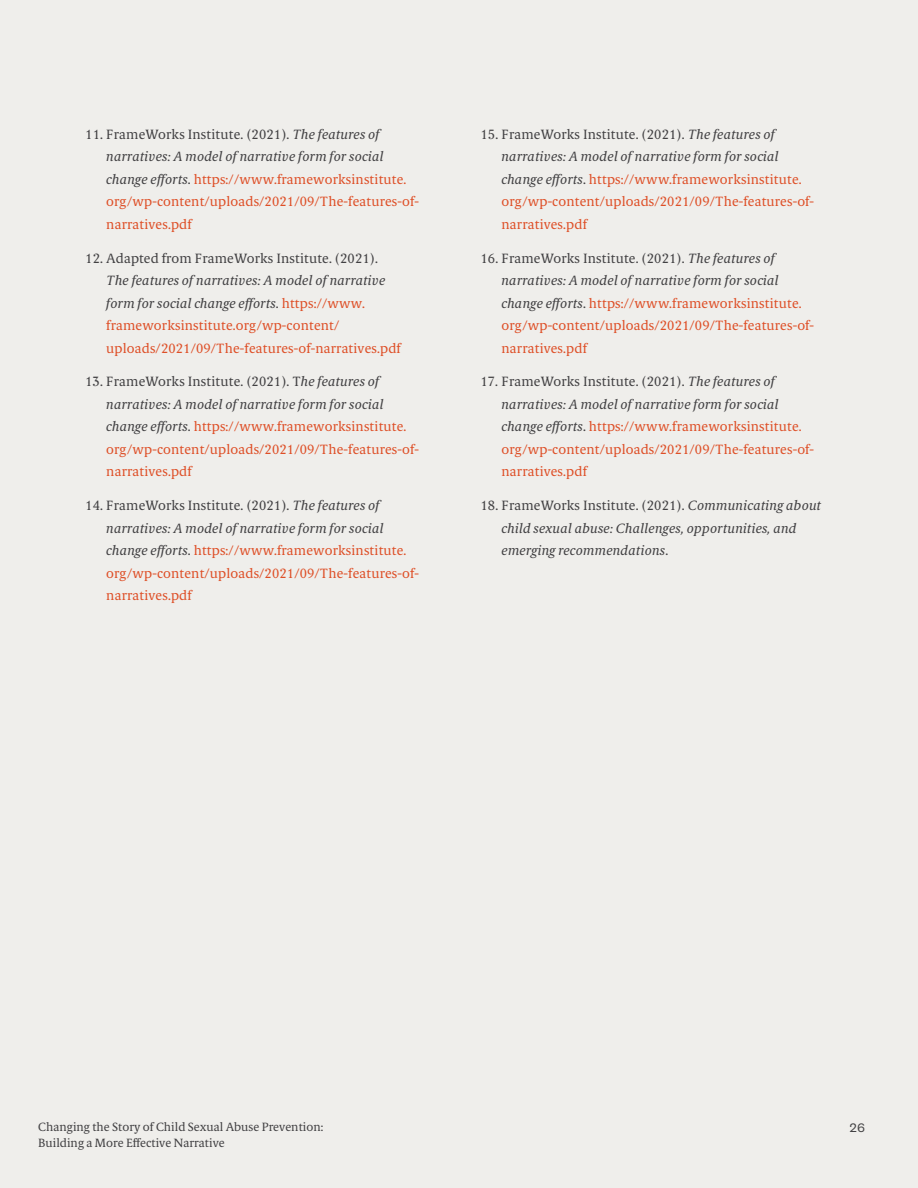
<style>
.page{position:relative;width:918px;height:1188px;background:#efeeeb}
.page>*{position:absolute;margin:0;border:0;box-sizing:border-box;transform-origin:0 0}
.t1{font:13.5px/22.5px "Berlingske Serif Tx";letter-spacing:.01em;color:#de4f27}
.t2{font:italic 13.5px/22.5px "Berlingske Serif Tx";letter-spacing:.01em;color:#424143}
.t3{font:13.5px "Berlingske Serif Tx";letter-spacing:.01em;color:#424143}
.t4{font:13.5px "Founders Grotesk Text";color:#424143}
.t5{font:12px "Berlingske Serif Tx";color:#424143}
.s1{color:#424143}
.s2{font-style:italic;color:#424143}
.s3{font-style:normal}
</style>
<div class="page">
<p class="t1" style="left:106px;top:123px;width:314px;text-indent:-21px"><span class="s1">11. FrameWorks Institute. (2021).</span> <span class="s2">The features of narratives: A model of narrative form for social change efforts</span><span class="s1">.</span> https://www.frameworksinstitute. org/wp-content/uploads/2021/09/The-features-of&shy;narratives.pdf</p>
<p class="t3" style="left:85px;top:248px;width:294px">12. Adapted from FrameWorks Institute. (2021).</p>
<p class="t1" style="left:106px;top:269px;width:296px"><span class="s2">The features of narratives: A model of narrative form for social change efforts</span><span class="s1">.</span> https://www. frameworksinstitute.org/wp-content/ uploads/2021/09/The-features-of-narratives.pdf</p>
<p class="t1" style="left:106px;top:370px;width:314px;text-indent:-21px"><span class="s1">13. FrameWorks Institute. (2021). T</span><span class="s2">he features of narratives: A model of narrative form for social change efforts</span><span class="s1">.</span> https://www.frameworksinstitute. org/wp-content/uploads/2021/09/The-features-of&shy;narratives.pdf</p>
<p class="t1" style="left:106px;top:494px;width:314px;text-indent:-21px"><span class="s1">14. FrameWorks Institute. (2021).</span> <span class="s2">The features of narratives: A model of narrative form for social change efforts</span><span class="s1">.</span> https://www.frameworksinstitute. org/wp-content/uploads/2021/09/The-features-of&shy;narratives.pdf</p>
<p class="t1" style="left:502px;top:123px;width:314px;text-indent:-21px"><span class="s1">15. FrameWorks Institute. (2021).</span> <span class="s2">The features of narratives: A model of narrative form for social change efforts</span><span class="s1">.</span> https://www.frameworksinstitute. org/wp-content/uploads/2021/09/The-features-of&shy;narratives.pdf</p>
<p class="t1" style="left:502px;top:247px;width:314px;text-indent:-21px"><span class="s1">16. FrameWorks Institute. (2021).</span> <span class="s2">The features of narratives: A model of narrative form for social change efforts</span><span class="s1">.</span> https://www.frameworksinstitute. org/wp-content/uploads/2021/09/The-features-of&shy;narratives.pdf</p>
<p class="t1" style="left:502px;top:370px;width:314px;text-indent:-21px"><span class="s1">17. FrameWorks Institute. (2021).</span> <span class="s2">The features of narratives: A model of narrative form for social change efforts</span><span class="s1">.</span> https://www.frameworksinstitute. org/wp-content/uploads/2021/09/The-features-of&shy;narratives.pdf</p>
<p class="t2" style="left:502px;top:493px;width:321px;text-indent:-21px"><span class="s3">18. FrameWorks Institute. (2021).</span> Communicating about child sexual abuse: Challenges, opportunities, and emerging recommendations<span class="s3">.</span></p>
<p class="t5" style="left:38px;top:1118px;width:287px">Changing the Story of Child Sexual Abuse Prevention:</p>
<p class="t4" style="left:850px;top:1118px;width:17px">26</p>
<p class="t5" style="left:38px;top:1134px;width:188px">Building a More Effective Narrative</p>
</div>
